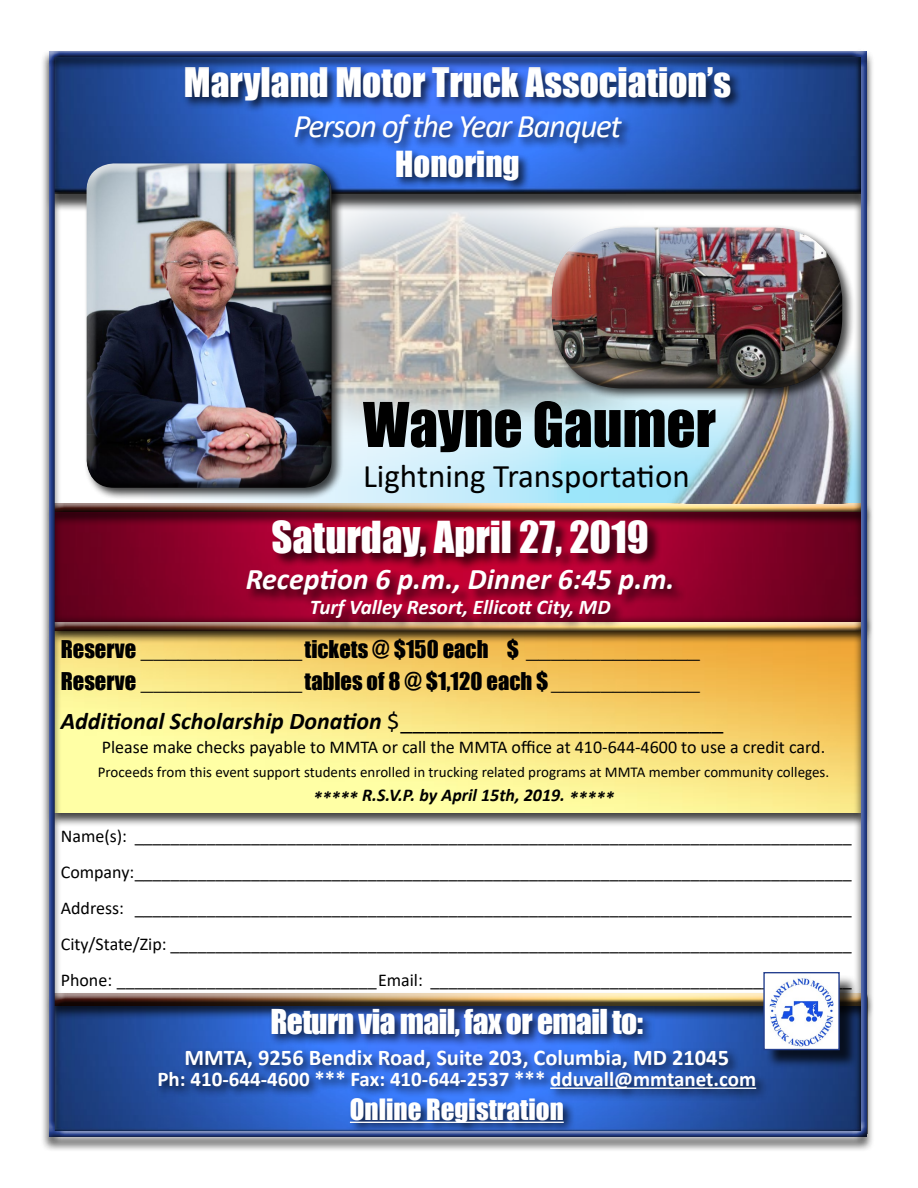
<style>
.page{position:relative;width:918px;height:1188px;background:#fff}
.page>*{position:absolute;margin:0;border:0;box-sizing:border-box;transform-origin:0 0}
.t1{font:57px "Impact";color:#000}
.t2{font:40.5px "Impact";color:#fff}
.t3{font:37.5px "Impact";color:#fff}
.t4{font:33px "Calibri";color:#000}
.t5{font:italic 33px "Calibri";letter-spacing:-.04em;color:#fff}
.t6{font:33px "Impact";color:#fff}
.t7{font:31.5px "Impact";letter-spacing:-.02em;color:#fff}
.t8{font:italic 700 30px "Calibri";color:#fff}
.t9{font:27px "Impact";color:#fff}
.t10{font:italic 700 24px "Calibri";color:#000}
.t11{font:22.5px/31.5px "Impact";color:#000}
.t12{font:700 22.5px "Calibri";color:#fff}
.t13{font:700 21px "Calibri";color:#fff}
.t14{font:italic 700 21px "Calibri";color:#fff}
.t15{font:18px/36px "Calibri";color:#000;text-align:justify}
.t16{font:italic 700 18px "Calibri";color:#000}
.t17{font:15px "Calibri";color:#000}
.s1{font-weight:400;font-style:normal}
</style>
<div class="page">
<div style="left:43px;top:44px;width:835px;height:1094px;background:#000;opacity:.75"></div>
<h3 class="t3" style="left:184px;top:54px;width:549px">Maryland Motor Truck Association’s</h3>
<h3 class="t5" style="left:293px;top:103px;width:330px">Person of the Year Banquet</h3>
<h3 class="t6" style="left:395px;top:138px;width:126px">Honoring</h3>
<h1 class="t1" style="left:363px;top:380px;width:355px">Wayne Gaumer</h1>
<h3 class="t4" style="left:363px;top:453px;width:328px">Lightning Transportation</h3>
<h2 class="t2" style="left:272px;top:506px;width:379px">Saturday, April 27, 2019</h2>
<h3 class="t8" style="left:246px;top:558px;width:430px">Reception 6 p.m., Dinner 6:45 p.m.</h3>
<p class="t14" style="left:310px;top:592px;width:302px">Turf Valley Resort, Ellicott City, MD</p>
<p class="t11" style="left:61px;top:633px;width:641px">Reserve _____________tickets @ $150 each $ ______________<br>Reserve _____________tables of 8 @ $1,120 each $____________</p>
<h3 class="t10" style="left:61px;top:704px;width:664px">Additional Scholarship Donation <span class="s1">$___________________________</span></h3>
<p class="t15" style="left:102px;top:728px;width:725px">Please make checks payable to MMTA or call the MMTA office at 410-644-4600 to use a credit card.</p>
<p class="t17" style="left:98px;top:761px;width:733px">Proceeds from this event support students enrolled in trucking related programs at MMTA member community colleges.</p>
<p class="t16" style="left:313px;top:782px;width:302px">***** R.S.V.P. by April 15th, 2019. *****</p>
<p class="t15" style="left:61px;top:818px;width:793px">Name(s): ________________________________________________________________________________ Company:________________________________________________________________________________ Address: ________________________________________________________________________________ City/State/Zip: ____________________________________________________________________________ Phone: _____________________________Email: _______________________________________________</p>
<h3 class="t7" style="left:271px;top:997px;width:374px">Return via mail, fax or email to:</h3>
<p class="t12" style="left:185px;top:1041px;width:546px">MMTA, 9256 Bendix Road, Suite 203, Columbia, MD 21045</p>
<p class="t13" style="left:157px;top:1064px;width:600px">Ph: 410-644-4600 *** Fax: 410-644-2537 *** dduvall@mmtanet.com</p>
<h3 class="t9" style="left:350px;top:1088px;width:215px">Online Registration</h3>
</div>
